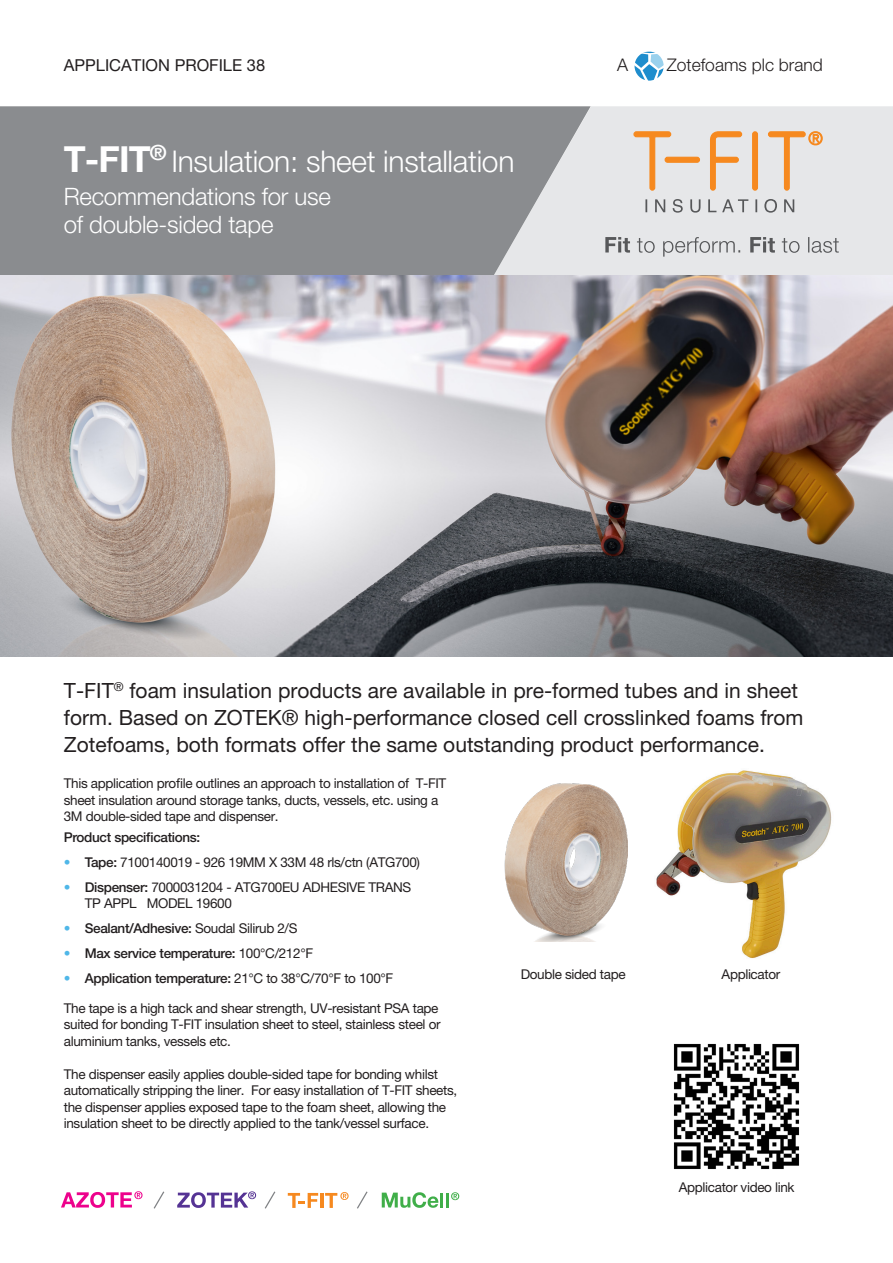
<style>
.page{position:relative;width:893px;height:1263px;background:#fff}
.page>*{position:absolute;margin:0;border:0;box-sizing:border-box;transform-origin:0 0}
.t1{font:300 30px "Helvetica Neue LT Pro";letter-spacing:-.01em;color:#fff}
.t2{font:300 24px/28.5px "Helvetica Neue LT Pro";letter-spacing:-.01em;color:#fff}
.t3{font:21px/27px "Helvetica Neue LT Pro";color:#231f20}
.t4{font:300 17.4px "Helvetica Neue LT Pro";color:#231f20}
.t5{font:16.5px "Helvetica Neue LT Pro";color:#231f20}
.t6{font:13.5px/16.5px "Helvetica Neue LT Pro";letter-spacing:-.025em;color:#231f20}
.t7{font:500 13.5px "Helvetica Neue LT Pro";letter-spacing:-.025em;color:#231f20}
.s1{font-weight:700;font-size:36px}
.s2{font-family:"Helvetica Neue LT";color:#50b7e8}
.s3{font-weight:500}
.s4{font-family:"Helvetica Neue LT";font-weight:400;color:#50b7e8}
.s5{font-weight:400}
</style>
<div class="page">
<img style="left:656px;top:770px;width:176px;height:188px">
<svg style="left:382px;top:1192px;width:56px;height:16px"></svg>
<hr style="left:440px;top:1192px;width:3px;height:15px;background:#40ae49">
<svg style="left:446px;top:1192px;width:13px;height:15px"></svg>
<svg style="left:61px;top:1191px;width:82px;height:17px"></svg>
<svg style="left:177px;top:1191px;width:79px;height:17px"></svg>
<svg style="left:288px;top:1193px;width:30px;height:15px"></svg>
<hr style="left:320px;top:1193px;width:3px;height:15px;background:#f6891f">
<svg style="left:325px;top:1192px;width:24px;height:16px"></svg>
<svg style="left:153px;top:1191px;width:12px;height:18px"></svg>
<svg style="left:264px;top:1191px;width:12px;height:18px"></svg>
<svg style="left:357px;top:1191px;width:11px;height:18px"></svg>
<div style="left:591px;top:106px;width:302px;height:169px;background:#e6e7e9"></div>
<svg style="left:0;top:106px;width:591px;height:169px;background:#919396"></svg>
<svg style="left:605px;top:237px;width:234px;height:20px;background:#c9cacc"></svg>
<div style="left:752px;top:131px;width:6px;height:60px;background:#f6891f;border:1px solid #f6891f;border-radius:2px"></div>
<svg style="left:633px;top:131px;width:39px;height:60px;background:#e9d1ba"></svg>
<svg style="left:709px;top:131px;width:34px;height:60px;background:#eacaaa"></svg>
<svg style="left:665px;top:157px;width:35px;height:6px"></svg>
<svg style="left:767px;top:131px;width:56px;height:60px;background:#e9d4c1"></svg>
<svg style="left:645px;top:199px;width:149px;height:14px;background:#c6c7c9"></svg>
<svg style="left:635px;top:52px;width:29px;height:29px"></svg>
<img style="left:673px;top:1043px;width:127px;height:127px">
<img style="left:0;top:275px;width:893px;height:381px">
<img style="left:504px;top:783px;width:124px;height:159px">
<p class="t5" style="left:64px;top:55px;width:203px">APPLICATION PROFILE 38</p>
<p class="t1" style="left:64px;top:143px;width:452px"><span class="s1">T-FIT</span><sup>®</sup> Insulation: sheet installation</p>
<p class="t2" style="left:64px;top:181px;width:269px">Recommendations for use of double-sided tape</p>
<p class="t4" style="left:617px;top:54px;width:12px">A</p>
<p class="t4" style="left:667px;top:54px;width:157px">Zotefoams plc brand</p>
<p class="t3" style="left:64px;top:676px;width:741px">T-FIT<sup>®</sup> foam insulation products are available in pre-formed tubes and in sheet form. Based on ZOTEK® high-performance closed cell crosslinked foams from<br>Zotefoams, both formats offer the same outstanding product performance.</p>
<p class="t6" style="left:64px;top:775px;width:384px">This application profile outlines an approach to installation of T-FIT sheet insulation around storage tanks, ducts, vessels, etc. using a<br>3M double-sided tape and dispenser.</p>
<p class="t7" style="left:64px;top:829px;width:138px">Product specifications:</p>
<p class="t6" style="left:64px;top:854px;width:358px"><span class="s2">•</span> <span class="s3">Tape:</span> 7100140019 - 926 19MM X 33M 48 rls/ctn (ATG700)</p>
<p class="t6" style="left:85px;top:879px;width:328px;text-indent:-21px"><span class="s2">•</span> <span class="s3">Dispenser:</span> 7000031204 - ATG700EU ADHESIVE TRANS<br>TP APPL MODEL 19600</p>
<p class="t7" style="left:64px;top:920px;width:235px"><span class="s4">•</span> Sealant/Adhesive: <span class="s5">Soudal Silirub 2/S</span></p>
<p class="t7" style="left:64px;top:945px;width:251px"><span class="s4">•</span> Max service temperature: <span class="s5">100°C/212°F</span></p>
<p class="t7" style="left:64px;top:970px;width:331px"><span class="s4">•</span> Application temperature: <span class="s5">21°C to 38°C/70°F to 100°F</span></p>
<p class="t6" style="left:64px;top:999px;width:378px">The tape is a high tack and shear strength, UV-resistant PSA tape suited for bonding T-FIT insulation sheet to steel, stainless steel or aluminium tanks, vessels etc.</p>
<p class="t6" style="left:64px;top:1065px;width:395px">The dispenser easily applies double-sided tape for bonding whilst automatically stripping the liner. For easy installation of T-FIT sheets, the dispenser applies exposed tape to the foam sheet, allowing the insulation sheet to be directly applied to the tank/vessel surface.</p>
<p class="t6" style="left:521px;top:966px;width:106px">Double sided tape</p>
<p class="t6" style="left:722px;top:966px;width:60px">Applicator</p>
<p class="t6" style="left:679px;top:1179px;width:117px">Applicator video link</p>
</div>
